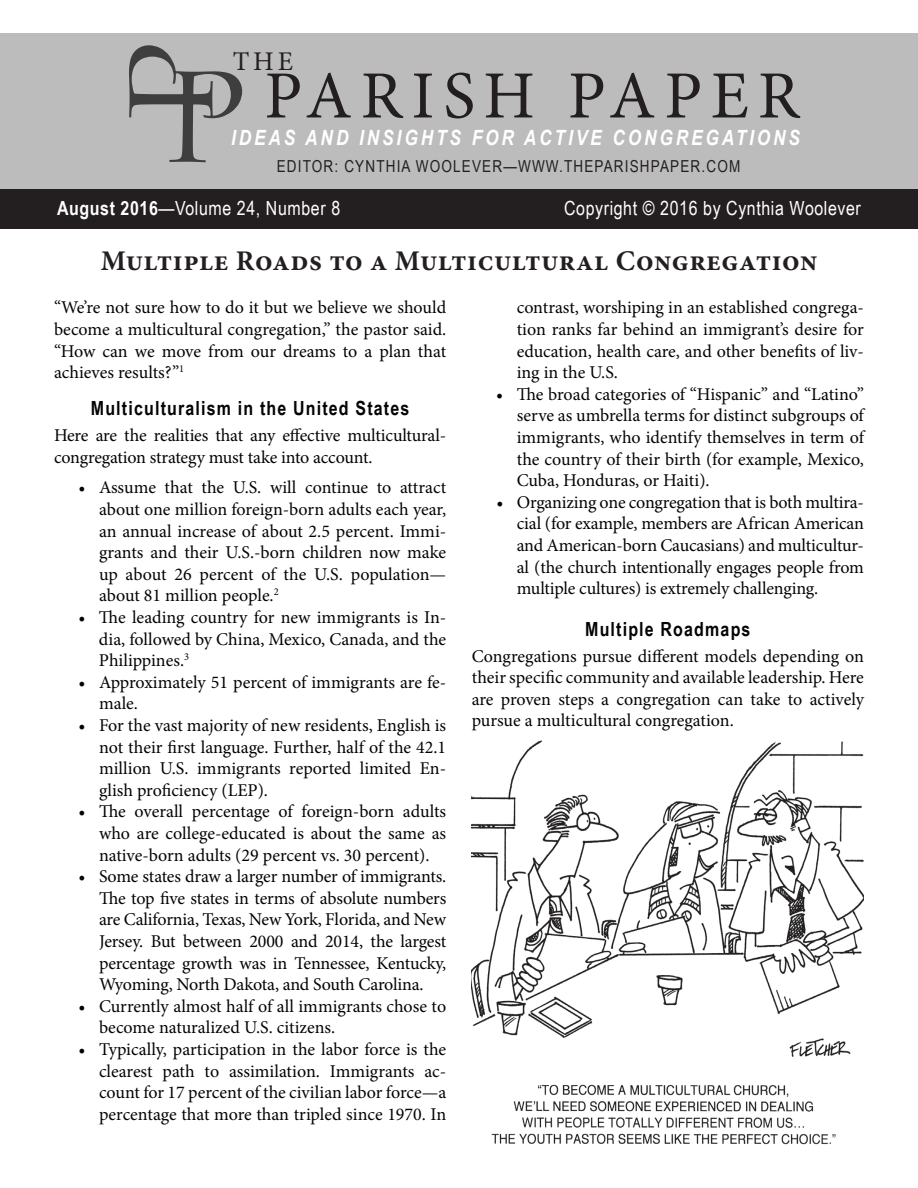
<style>
.page{position:relative;width:918px;height:1188px;background:#fff}
.page>*{position:absolute;margin:0;border:0;box-sizing:border-box;transform-origin:0 0}
.t1{font:67.5px "Minion Pro";letter-spacing:.13em;color:#231f20}
.t2{font:700 28.5px "Minion Pro";letter-spacing:.02em;color:#231f20}
.t3{font:27px "Minion Pro";color:#231f20}
.t4{font:italic 700 21px "Arial Narrow";letter-spacing:.14em;color:#fff}
.t5{font:19.5px "Arial Narrow";letter-spacing:.03em;color:#fff}
.t6{font:700 19.5px "Arial Narrow";letter-spacing:.06em;color:#040503}
.t7{font:18px/21.6px "Minion Pro";letter-spacing:-.005em;color:#040503;text-align:justify}
.t8{font:16.5px "Arial Narrow";letter-spacing:.07em;color:#231f20}
.s1{font-weight:700}
</style>
<div class="page">
<div style="left:0;top:189px;width:918px;height:40px;background:#231f20"></div>
<div style="left:0;top:33px;width:918px;height:156px;background:#bdbcbc"></div>
<img style="left:472px;top:740px;width:392px;height:405px">
<svg style="left:129px;top:45px;width:113px;height:117px"></svg>
<h3 class="t3" style="left:233px;top:44px;width:62px">THE</h3>
<h1 class="t1" style="left:264px;top:51px;width:537px">PARISH PAPER</h1>
<p class="t4" style="left:231px;top:121px;width:571px">IDEAS AND INSIGHTS FOR ACTIVE CONGREGATIONS</p>
<p class="t8" style="left:277px;top:154px;width:465px">EDITOR: CYNTHIA WOOLEVER—WWW.THEPARISHPAPER.COM</p>
<p class="t5" style="left:57px;top:194px;width:285px"><span class="s1">August 2016</span>—Volume 24, Number 8</p>
<p class="t5" style="left:564px;top:194px;width:298px">Copyright © 2016 by Cynthia Woolever</p>
<h2 class="t2" style="left:101px;top:241px;width:718px">Multiple Roads to a Multicultural Congregation</h2>
<p class="t7" style="left:54px;top:297px;width:394px">“We’re not sure how to do it but we believe we should become a multicultural congregation,” the pastor said. “How can we move from our dreams to a plan that achieves results?”<sup>1</sup></p>
<p class="t6" style="left:91px;top:393px;width:320px">Multiculturalism in the United States</p>
<p class="t7" style="left:54px;top:425px;width:394px">Here are the realities that any effective multicultural&shy;congregation strategy must take into account.</p>
<p class="t7" style="left:99px;top:477px;width:349px;text-indent:-21px">• Assume that the U.S. will continue to attract about one million foreign-born adults each year, an annual increase of about 2.5 percent. Immi&shy;grants and their U.S.-born children now make up about 26 percent of the U.S. population— about 81 million people.<sup>2</sup></p>
<p class="t7" style="left:99px;top:607px;width:349px;text-indent:-21px">• The leading country for new immigrants is In&shy;dia, followed by China, Mexico, Canada, and the Philippines.<sup>3</sup></p>
<p class="t7" style="left:99px;top:671px;width:349px;text-indent:-21px">• Approximately 51 percent of immigrants are fe&shy;male.</p>
<p class="t7" style="left:99px;top:715px;width:349px;text-indent:-21px">• For the vast majority of new residents, English is not their first language. Further, half of the 42.1 million U.S. immigrants reported limited En&shy;glish proficiency (LEP).</p>
<p class="t7" style="left:99px;top:801px;width:349px;text-indent:-21px">• The overall percentage of foreign-born adults who are college-educated is about the same as native-born adults (29 percent vs. 30 percent).</p>
<p class="t7" style="left:99px;top:866px;width:349px;text-indent:-20px">• Some states draw a larger number of immigrants.<br>The top five states in terms of absolute numbers are California, Texas, New York, Florida, and New Jersey. But between 2000 and 2014, the largest percentage growth was in Tennessee, Kentucky, Wyoming, North Dakota, and South Carolina.</p>
<p class="t7" style="left:99px;top:995px;width:349px;text-indent:-21px">• Currently almost half of all immigrants chose to become naturalized U.S. citizens.</p>
<p class="t7" style="left:99px;top:1039px;width:349px;text-indent:-21px">• Typically, participation in the labor force is the clearest path to assimilation. Immigrants ac&shy;count for 17 percent of the civilian labor force—a percentage that more than tripled since 1970. In</p>
<p class="t7" style="left:517px;top:297px;width:349px">contrast, worshiping in an established congrega&shy;tion ranks far behind an immigrant’s desire for education, health care, and other benefits of liv&shy;ing in the U.S.</p>
<p class="t7" style="left:517px;top:383px;width:349px;text-indent:-21px">• The broad categories of “Hispanic” and “Latino” serve as umbrella terms for distinct subgroups of immigrants, who identify themselves in term of the country of their birth (for example, Mexico, Cuba, Honduras, or Haiti).</p>
<p class="t7" style="left:517px;top:491px;width:349px;text-indent:-20px">• Organizing one congregation that is both multira&shy;cial (for example, members are African American and American-born Caucasians) and multicultur&shy;al (the church intentionally engages people from multiple cultures) is extremely challenging.</p>
<p class="t6" style="left:585px;top:614px;width:167px">Multiple Roadmaps</p>
<p class="t7" style="left:472px;top:645px;width:394px">Congregations pursue different models depending on their specific community and available leadership. Here are proven steps a congregation can take to actively pursue a multicultural congregation.</p>
</div>
